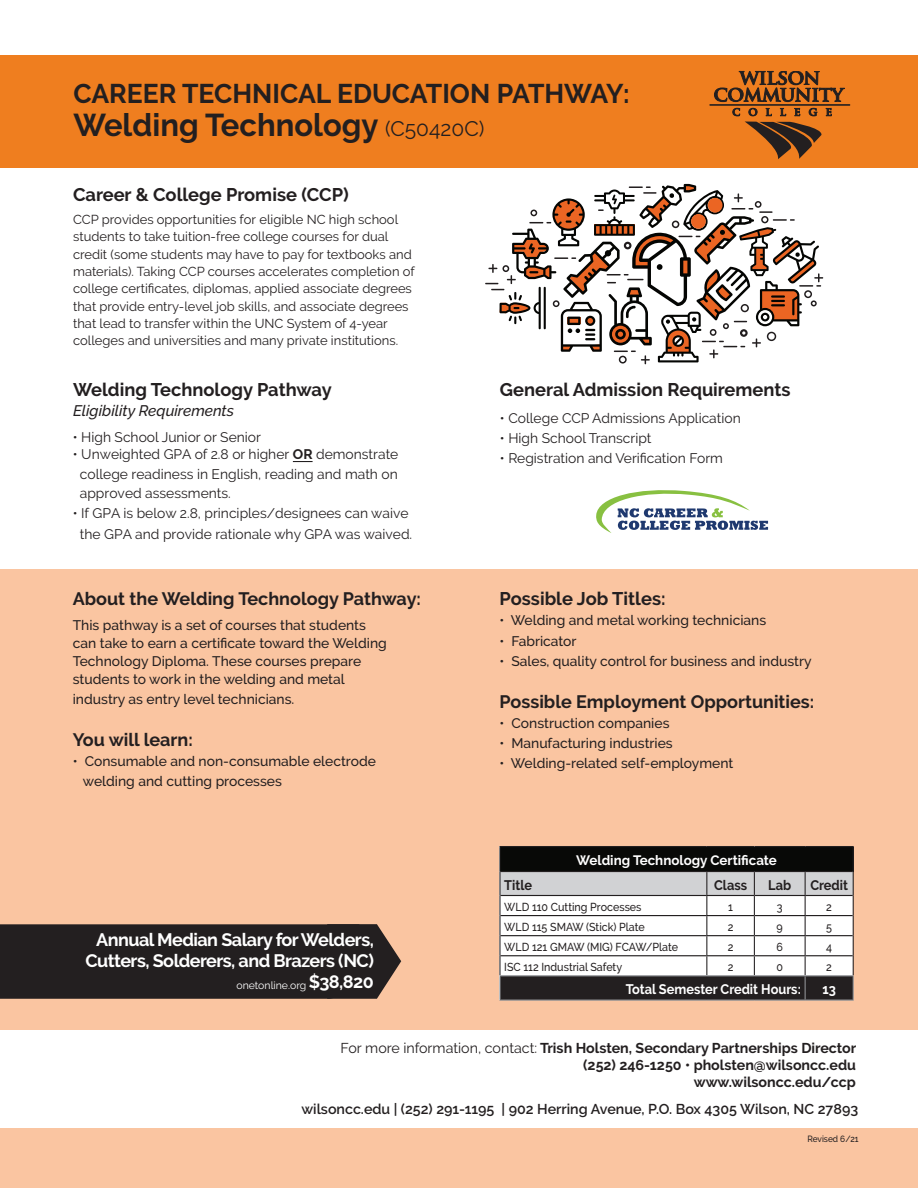
<style>
.page{position:relative;width:918px;height:1188px;background:#fff}
.page>*{position:absolute;margin:0;border:0;box-sizing:border-box;transform-origin:0 0}
.t1{font:700 31.5px "Raleway";color:#231f20}
.t2{font:700 27px "Raleway";color:#231f20}
.t3{font:700 18.3px "Raleway";color:#231f20}
.t4{font:700 18px "Raleway";color:#231f20}
.t5{font:700 18px "Raleway";letter-spacing:-.03em;color:#fff}
.t6{font:italic 500 15.3px "Raleway";color:#231f20}
.t7{font:700 14.25px "Raleway";color:#231f20}
.t8{font:600 14.25px "Raleway";color:#231f20}
.t9{font:500 13.8px/18px "Raleway";color:#231f20}
.t10{font:13.8px/19.5px "Raleway";color:#231f20;text-align:justify}
.t11{font:700 13.8px "Raleway";color:#fff;scale:.93 1}
.t12{font:700 13.8px "Raleway";color:#231f20;scale:.93 1}
.t13{font:700 13.65px "Raleway";color:#fff}
.t14{font:12.9px/17.2px "Raleway";color:#231f20}
.t15{font:500 11.55px "Raleway";color:#231f20;scale:.93 1}
.t16{font:10.5px "Raleway";color:#fff}
.t17{font:500 9px "Raleway";color:#231f20;scale:.93 1}
.s1{font-weight:400;font-size:21px}
.s2{font-weight:700}
.s3{font-weight:400}
</style>
<div class="page">
<div style="left:0;top:569px;width:918px;height:619px;background:#fac5a1"></div>
<div style="left:0;top:55px;width:918px;height:113px;background:#ef7e1f"></div>
<div style="left:0;top:1030px;width:918px;height:98px;background:#fff"></div>
<svg style="left:485px;top:184px;width:338px;height:180px"></svg>
<div style="left:0;top:924px;width:401px;height:75px;background:#231f20"></div>
<hr style="left:499px;top:846px;width:208px;height:1px;background:#231f20">
<hr style="left:707px;top:846px;width:47px;height:1px;background:#231f20">
<hr style="left:754px;top:846px;width:51px;height:1px;background:#231f20">
<hr style="left:805px;top:846px;width:49px;height:1px;background:#231f20">
<hr style="left:499px;top:1000px;width:208px;height:1px;background:#939598">
<hr style="left:707px;top:1000px;width:47px;height:1px;background:#939598">
<hr style="left:754px;top:1000px;width:51px;height:1px;background:#939598">
<hr style="left:805px;top:1000px;width:49px;height:1px;background:#939598">
<svg style="left:499px;top:847px;width:355px;height:153px;background:#a5a4a4"></svg>
<svg style="left:596px;top:490px;width:172px;height:43px"></svg>
<hr style="left:709px;top:104px;width:141px;height:2px;background:#231f20">
<svg style="left:714px;top:71px;width:131px;height:88px"></svg>
<svg style="left:293px;top:461px;width:20px;height:1px"></svg>
<p class="t2" style="left:73px;top:79px;width:558px">CAREER TECHNICAL EDUCATION PATHWAY:</p>
<p class="t1" style="left:73px;top:107px;width:412px">Welding Technology <span class="s1">(C50420C)</span></p>
<p class="t3" style="left:73px;top:184px;width:277px">Career &amp; College Promise (CCP)</p>
<p class="t14" style="left:73px;top:211px;width:343px">CCP provides opportunities for eligible NC high school students to take tuition-free college courses for dual credit (some students may have to pay for textbooks and materials). Taking CCP courses accelerates completion of college certificates, diplomas, applied associate degrees that provide entry-level job skills, and associate degrees that lead to transfer within the UNC System of 4-year colleges and universities and many private institutions.</p>
<p class="t3" style="left:73px;top:379px;width:260px">Welding Technology Pathway</p>
<p class="t6" style="left:73px;top:401px;width:162px">Eligibility Requirements</p>
<p class="t10" style="left:73px;top:427px;width:190px">• High School Junior or Senior</p>
<p class="t10" style="left:80px;top:445px;width:320px;text-indent:-7px">• Unweighted GPA of 2.8 or higher <span class="s2">OR</span> demonstrate college readiness in English, reading and math on approved assessments.</p>
<p class="t10" style="left:73px;top:503px;width:341px;line-height:20.1px;text-align:center">• If GPA is below 2.8, principles/designees can waive the GPA and provide rationale why GPA was waived.</p>
<p class="t4" style="left:73px;top:588px;width:350px">About the Welding Technology Pathway:</p>
<p class="t9" style="left:73px;top:616px;width:316px">This pathway is a set of courses that students can take to earn a certificate toward the Welding Technology Diploma. These courses prepare students to work in the welding and metal</p>
<p class="t9" style="left:73px;top:690px;width:223px">industry as entry level technicians.</p>
<p class="t4" style="left:73px;top:729px;width:122px">You will learn:</p>
<p class="t9" style="left:73px;top:752px;width:305px">• Consumable and non-consumable electrode</p>
<p class="t9" style="left:83px;top:772px;width:201px">welding and cutting processes</p>
<p class="t5" style="left:96px;top:929px;width:279px">Annual Median Salary for Welders,</p>
<p class="t5" style="left:85px;top:951px;width:290px">Cutters, Solderers, and Brazers (NC)</p>
<p class="t5" style="left:309px;top:972px;width:67px">$38,820</p>
<p class="t16" style="left:236px;top:979px;width:71px">onetonline.org</p>
<p class="t3" style="left:500px;top:379px;width:292px">General Admission Requirements</p>
<p class="t10" style="left:500px;top:408px;width:242px">• College CCP Admissions Application</p>
<p class="t10" style="left:500px;top:428px;width:153px">• High School Transcript</p>
<p class="t10" style="left:500px;top:448px;width:225px">• Registration and Verification Form</p>
<p class="t3" style="left:500px;top:588px;width:168px">Possible Job Titles:</p>
<p class="t9" style="left:500px;top:612px;width:268px">• Welding and metal working technicians</p>
<p class="t9" style="left:500px;top:632px;width:79px">• Fabricator</p>
<p class="t9" style="left:500px;top:652px;width:314px">• Sales, quality control for business and industry</p>
<p class="t4" style="left:500px;top:691px;width:316px">Possible Employment Opportunities:</p>
<p class="t9" style="left:500px;top:714px;width:172px">• Construction companies</p>
<p class="t9" style="left:500px;top:734px;width:175px">• Manufacturing industries</p>
<p class="t9" style="left:500px;top:754px;width:235px">• Welding-related self-employment</p>
<p class="t13" style="left:576px;top:853px;width:202px">Welding Technology Certificate</p>
<p class="t12" style="left:504px;top:877px;width:31px">Title</p>
<p class="t12" style="left:714px;top:877px;width:37px">Class</p>
<p class="t12" style="left:768px;top:877px;width:26px">Lab</p>
<p class="t12" style="left:810px;top:877px;width:42px">Credit</p>
<p class="t15" style="left:504px;top:900px;width:149px">WLD 110 Cutting Processes</p>
<p class="t15" style="left:728px;top:900px;width:7px">1</p>
<p class="t15" style="left:777px;top:900px;width:8px">3</p>
<p class="t15" style="left:826px;top:900px;width:8px">2</p>
<p class="t15" style="left:504px;top:920px;width:153px">WLD 115 SMAW (Stick) Plate</p>
<p class="t15" style="left:728px;top:920px;width:8px">2</p>
<p class="t15" style="left:777px;top:920px;width:8px">9</p>
<p class="t15" style="left:826px;top:920px;width:8px">5</p>
<p class="t15" style="left:504px;top:940px;width:189px">WLD 121 GMAW (MIG) FCAW/Plate</p>
<p class="t15" style="left:728px;top:940px;width:8px">2</p>
<p class="t15" style="left:777px;top:940px;width:8px">6</p>
<p class="t15" style="left:826px;top:940px;width:8px">4</p>
<p class="t15" style="left:504px;top:960px;width:128px">ISC 112 Industrial Safety</p>
<p class="t15" style="left:728px;top:960px;width:8px">2</p>
<p class="t15" style="left:776px;top:960px;width:9px">0</p>
<p class="t15" style="left:826px;top:960px;width:8px">2</p>
<p class="t11" style="left:626px;top:982px;width:190px">Total Semester Credit Hours:</p>
<p class="t11" style="left:822px;top:982px;width:16px">13</p>
<p class="t7" style="left:341px;top:1040px;width:517px"><span class="s3">For more information, contact:</span> Trish Holsten, Secondary Partnerships Director</p>
<p class="t7" style="left:583px;top:1057px;width:274px">(252) 246-1250 • pholsten@wilsoncc.edu</p>
<p class="t7" style="left:694px;top:1074px;width:164px">www.wilsoncc.edu/ccp</p>
<p class="t8" style="left:301px;top:1101px;width:558px">wilsoncc.edu | (252) 291-1195 | 902 Herring Avenue, P.O. Box 4305 Wilson, NC 27893</p>
<p class="t17" style="left:807px;top:1134px;width:57px">Revised 6/21</p>
</div>
